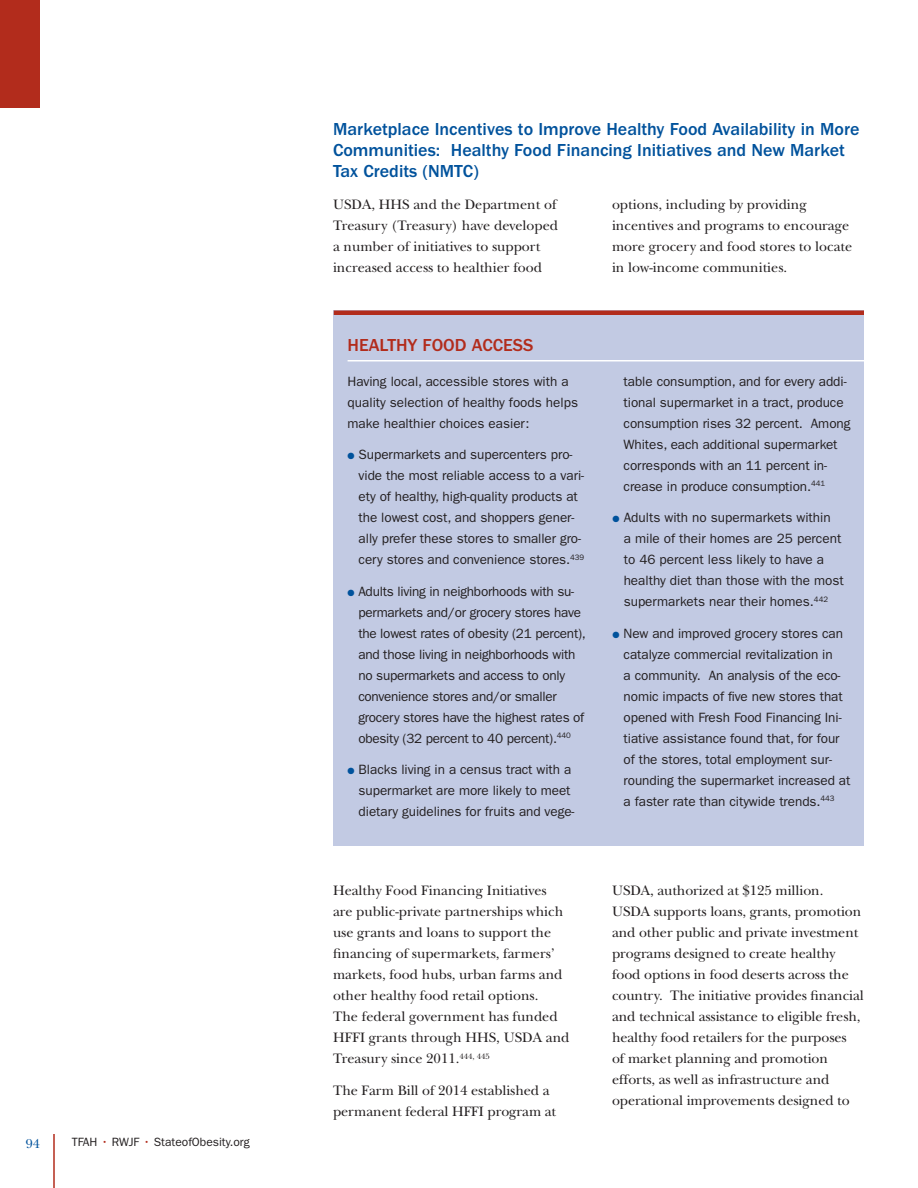
<style>
.page{position:relative;width:918px;height:1188px;background:#fff}
.page>*{position:absolute;margin:0;border:0;box-sizing:border-box;transform-origin:0 0}
.t1{font:500 18px/21px "Franklin Gothic LT";color:#00529c}
.t2{font:500 18px "Franklin Gothic LT";color:#b22c1c}
.t3{font:14.25px/21px "New Baskerville";color:#231f20}
.t4{font:13.5px/21px "Franklin Gothic LT";letter-spacing:-.005em;color:#231f20}
.t5{font:13.5px "New Baskerville";color:#00529c}
.t6{font:12px "Franklin Gothic LT";color:#231f20}
.s1{color:#b22c1c}
.s2{color:#00529c}
</style>
<div class="page">
<hr style="left:53px;top:1134px;width:2px;height:54px;background:#b22c1c">
<div style="left:0;top:0;width:40px;height:108px;background:#b22c1c"></div>
<div style="left:334px;top:310px;width:530px;height:536px;background:#c2cae3"></div>
<hr style="left:348px;top:360px;width:516px;height:2px;background:#fff">
<div style="left:334px;top:310px;width:530px;height:5px;background:#b22c1c"></div>
<p class="t5" style="left:26px;top:1135px;width:16px">94</p>
<p class="t6" style="left:72px;top:1135px;width:179px">TFAH <span class="s1">•</span> RWJF <span class="s1">•</span> StateofObesity.org</p>
<h1 class="t1" style="left:333px;top:119px;width:528px">Marketplace Incentives to Improve Healthy Food Availability in More<br>Communities: Healthy Food Financing Initiatives and New Market<br>Tax Credits (NMTC)</h1>
<p class="t3" style="left:333px;top:193px;width:227px">USDA, HHS and the Department of Treasury (Treasury) have developed a number of initiatives to support increased access to healthier food</p>
<p class="t3" style="left:612px;top:193px;width:242px">options, including by providing incentives and programs to encourage more grocery and food stores to locate in low-income communities.</p>
<h1 class="t2" style="left:348px;top:335px;width:187px">HEALTHY FOOD ACCESS</h1>
<p class="t4" style="left:348px;top:371px;width:232px">Having local, accessible stores with a quality selection of healthy foods helps make healthier choices easier:</p>
<p class="t4" style="left:359px;top:444px;width:227px;text-indent:-11px"><span class="s2">●</span> Supermarkets and supercenters pro&shy;vide the most reliable access to a vari&shy;ety of healthy, high-quality products at the lowest cost, and shoppers gener&shy;ally prefer these stores to smaller gro&shy;cery stores and convenience stores.<sup>439</sup></p>
<p class="t4" style="left:358px;top:581px;width:229px;text-indent:-11px"><span class="s2">●</span> Adults living in neighborhoods with su&shy;permarkets and/or grocery stores have the lowest rates of obesity (21 percent), and those living in neighborhoods with no supermarkets and access to only convenience stores and/or smaller grocery stores have the highest rates of obesity (32 percent to 40 percent).<sup>440</sup></p>
<p class="t4" style="left:359px;top:759px;width:217px;text-indent:-11px"><span class="s2">●</span> Blacks living in a census tract with a supermarket are more likely to meet dietary guidelines for fruits and vege-</p>
<p class="t3" style="left:333px;top:880px;width:238px">Healthy Food Financing Initiatives are public-private partnerships which use grants and loans to support the financing of supermarkets, farmers’ markets, food hubs, urban farms and other healthy food retail options.<br>The federal government has funded HFFI grants through HHS, USDA and Treasury since 2011.<sup>444,</sup> <sup>445</sup></p>
<p class="t3" style="left:333px;top:1080px;width:225px">The Farm Bill of 2014 established a permanent federal HFFI program at</p>
<p class="t4" style="left:624px;top:371px;width:228px">table consumption, and for every addi&shy;tional supermarket in a tract, produce consumption rises 32 percent. Among Whites, each additional supermarket corresponds with an 11 percent in&shy;crease in produce consumption.<sup>441</sup></p>
<p class="t4" style="left:624px;top:507px;width:222px;text-indent:-11px"><span class="s2">●</span> Adults with no supermarkets within<br>a mile of their homes are 25 percent to 46 percent less likely to have a healthy diet than those with the most supermarkets near their homes.<sup>442</sup></p>
<p class="t4" style="left:624px;top:623px;width:228px;text-indent:-11px"><span class="s2">●</span> New and improved grocery stores can catalyze commercial revitalization in<br>a community. An analysis of the eco&shy;nomic impacts of five new stores that opened with Fresh Food Financing Ini&shy;tiative assistance found that, for four of the stores, total employment sur&shy;rounding the supermarket increased at a faster rate than citywide trends.<sup>443</sup></p>
<p class="t3" style="left:612px;top:880px;width:253px">USDA, authorized at $125 million.<br>USDA supports loans, grants, promotion and other public and private investment programs designed to create healthy food options in food deserts across the country. The initiative provides financial and technical assistance to eligible fresh, healthy food retailers for the purposes<br>of market planning and promotion efforts, as well as infrastructure and operational improvements designed to</p>
</div>
